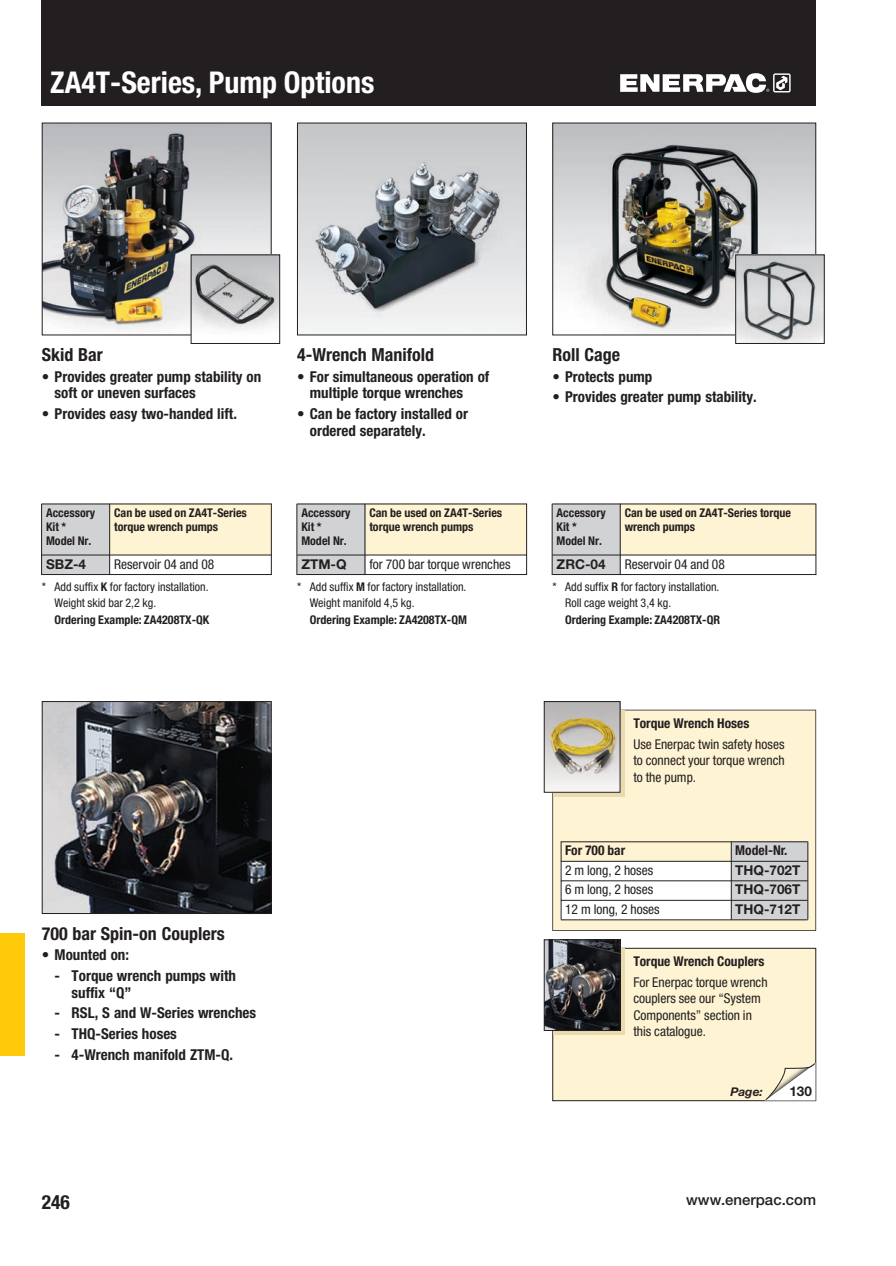
<style>
.page{position:relative;width:896px;height:1266px;background:#fff}
.page>*{position:absolute;margin:0;border:0;box-sizing:border-box;transform-origin:0 0}
.t1{font:700 condensed 30px "Helvetica Neue LTW1 G";color:#fff}
.t2{font:700 condensed 19.5px "Helvetica Neue LTW1 G";color:#231f20}
.t3{font:700 condensed 18px "Helvetica Neue LTW1 G";color:#231f20}
.t4{font:700 condensed 15px/16.5px "Helvetica Neue LTW1 G";color:#231f20}
.t5{font:500 15px "Helvetica Neue LTW1 G";color:#231f20}
.t6{font:condensed 13.5px/16.5px "Helvetica Neue LTW1 G";color:#231f20}
.t7{font:700 condensed 13.5px "Helvetica Neue LTW1 G";color:#231f20}
.t8{font:700 13.5px/19.5px "Helvetica Neue LTW1 G";color:#231f20;text-align:justify}
.t9{font:700 condensed 12px/14.4px "Helvetica Neue LTW1 G";color:#231f20}
.t10{font:condensed 12px/16.5px "Helvetica Neue LTW1 G";color:#231f20}
.t11{font:italic 700 12px "Helvetica Neue LTW1 G";color:#231f20}
.s1{font-weight:700}
</style>
<div class="page">
<div style="left:42px;top:0;width:774px;height:106px;background:#231f20"></div>
<svg style="left:620px;top:73px;width:170px;height:20px"></svg>
<div style="left:0;top:933px;width:25px;height:122px;background:#feca0a"></div>
<div style="left:42px;top:504px;width:230px;height:51px;background:#fef3d2"></div>
<img style="left:44px;top:125px;width:225px;height:208px">
<img style="left:299px;top:125px;width:226px;height:208px">
<div style="left:297px;top:123px;width:230px;height:212px;border:1px solid #231f20"></div>
<div style="left:42px;top:504px;width:68px;height:70px;background:#d1d2d4"></div>
<hr style="left:41px;top:504px;width:1px;height:71px;background:#231f20">
<hr style="left:109px;top:504px;width:1px;height:71px;background:#231f20">
<hr style="left:271px;top:504px;width:1px;height:71px;background:#231f20">
<hr style="left:42px;top:503px;width:229px;height:1px;background:#231f20">
<hr style="left:42px;top:554px;width:229px;height:1px;background:#231f20">
<hr style="left:42px;top:574px;width:229px;height:1px;background:#231f20">
<div style="left:297px;top:504px;width:230px;height:51px;background:#fef3d2"></div>
<div style="left:297px;top:504px;width:68px;height:70px;background:#d1d2d4"></div>
<hr style="left:296px;top:504px;width:1px;height:71px;background:#231f20">
<hr style="left:364px;top:504px;width:1px;height:71px;background:#231f20">
<hr style="left:526px;top:504px;width:1px;height:71px;background:#231f20">
<hr style="left:297px;top:554px;width:230px;height:1px;background:#231f20">
<hr style="left:297px;top:574px;width:230px;height:1px;background:#231f20">
<hr style="left:297px;top:503px;width:230px;height:1px;background:#231f20">
<img style="left:193px;top:256px;width:85px;height:77px">
<div style="left:191px;top:254px;width:89px;height:90px;border:1px solid #231f20"></div>
<div style="left:552px;top:504px;width:264px;height:51px;background:#fef3d2"></div>
<img style="left:554px;top:125px;width:260px;height:208px">
<div style="left:552px;top:123px;width:264px;height:212px;border:1px solid #231f20"></div>
<div style="left:552px;top:504px;width:68px;height:70px;background:#d1d2d4"></div>
<hr style="left:552px;top:504px;width:1px;height:71px;background:#231f20">
<hr style="left:620px;top:504px;width:1px;height:71px;background:#231f20">
<hr style="left:815px;top:504px;width:1px;height:71px;background:#231f20">
<hr style="left:552px;top:503px;width:264px;height:1px;background:#231f20">
<hr style="left:552px;top:554px;width:264px;height:1px;background:#231f20">
<hr style="left:552px;top:574px;width:264px;height:1px;background:#231f20">
<img style="left:737px;top:256px;width:85px;height:86px">
<div style="left:735px;top:254px;width:89px;height:90px;border:1px solid #231f20"></div>
<img style="left:44px;top:703px;width:225px;height:208px">
<div style="left:42px;top:701px;width:229px;height:212px;border:1px solid #231f20"></div>
<div style="left:552px;top:709px;width:264px;height:221px;background:#fef3d2"></div>
<svg style="left:553px;top:710px;width:71px;height:87px"></svg>
<img style="left:546px;top:703px;width:72px;height:87px">
<div style="left:544px;top:701px;width:76px;height:91px;border:1px solid #231f20"></div>
<div style="left:561px;top:861px;width:170px;height:58px;background:#fff"></div>
<div style="left:731px;top:841px;width:76px;height:78px;background:#d1d2d4"></div>
<hr style="left:561px;top:841px;width:246px;height:1px;background:#231f20">
<hr style="left:561px;top:861px;width:246px;height:1px;background:#231f20">
<hr style="left:561px;top:880px;width:246px;height:1px;background:#231f20">
<hr style="left:807px;top:841px;width:1px;height:78px;background:#231f20">
<hr style="left:731px;top:841px;width:1px;height:78px;background:#231f20">
<hr style="left:561px;top:841px;width:1px;height:78px;background:#231f20">
<hr style="left:561px;top:900px;width:246px;height:1px;background:#231f20">
<hr style="left:561px;top:919px;width:246px;height:1px;background:#231f20">
<div style="left:552px;top:948px;width:263px;height:152px;background:#fef3d2"></div>
<div style="left:552px;top:947px;width:264px;height:154px;border:1px solid #231f20"></div>
<svg style="left:553px;top:948px;width:71px;height:87px"></svg>
<img style="left:546px;top:941px;width:72px;height:87px">
<div style="left:544px;top:939px;width:76px;height:91px;border:1px solid #231f20"></div>
<svg style="left:761px;top:1059px;width:54px;height:41px"></svg>
<h1 class="t1" style="left:50px;top:64px;width:325px">ZA4T-Series, Pump Options</h1>
<p class="t3" style="left:42px;top:344px;width:63px">Skid Bar</p>
<p class="t4" style="left:55px;top:368px;width:208px;text-indent:-13px">• Provides greater pump stability on soft or uneven surfaces</p>
<p class="t4" style="left:42px;top:405px;width:197px">• Provides easy two-handed lift.</p>
<p class="t3" style="left:297px;top:344px;width:138px">4-Wrench Manifold</p>
<p class="t4" style="left:310px;top:368px;width:181px;text-indent:-13px">• For simultaneous operation of multiple torque wrenches</p>
<p class="t4" style="left:310px;top:405px;width:160px;text-indent:-13px">• Can be factory installed or ordered separately.</p>
<p class="t3" style="left:552px;top:344px;width:69px">Roll Cage</p>
<p class="t4" style="left:552px;top:368px;width:101px">• Protects pump</p>
<p class="t4" style="left:552px;top:389px;width:206px">• Provides greater pump stability.</p>
<p class="t9" style="left:301px;top:505px;width:51px">Accessory<br>Kit *<br>Model Nr.</p>
<p class="t9" style="left:369px;top:505px;width:134px">Can be used on ZA4T-Series torque wrench pumps</p>
<p class="t6" style="left:369px;top:556px;width:143px">for 700 bar torque wrenches</p>
<p class="t9" style="left:556px;top:505px;width:51px">Accessory<br>Kit *<br>Model Nr.</p>
<p class="t9" style="left:624px;top:505px;width:168px">Can be used on ZA4T-Series torque wrench pumps</p>
<p class="t10" style="left:565px;top:578px;width:156px;text-indent:-13px">* Add suffix <span class="s1">R</span> for factory installation.<br>Roll cage weight 3,4 kg.</p>
<p class="t9" style="left:565px;top:612px;width:156px">Ordering Example: ZA4208TX-QR</p>
<p class="t9" style="left:46px;top:505px;width:51px">Accessory<br>Kit *<br>Model Nr.</p>
<p class="t9" style="left:114px;top:505px;width:134px">Can be used on ZA4T-Series torque wrench pumps</p>
<p class="t10" style="left:55px;top:578px;width:156px;text-indent:-13px">* Add suffix <span class="s1">K</span> for factory installation.<br>Weight skid bar 2,2 kg.</p>
<p class="t9" style="left:55px;top:612px;width:156px">Ordering Example: ZA4208TX-QK</p>
<p class="t8" style="left:46px;top:554px;width:42px">SBZ-4</p>
<p class="t8" style="left:301px;top:554px;width:47px">ZTM-Q</p>
<p class="t8" style="left:556px;top:554px;width:51px">ZRC-04</p>
<p class="t6" style="left:114px;top:556px;width:102px">Reservoir 04 and 08</p>
<p class="t6" style="left:624px;top:556px;width:102px">Reservoir 04 and 08</p>
<p class="t10" style="left:310px;top:578px;width:158px;text-indent:-13px">* Add suffix <span class="s1">M</span> for factory installation.<br>Weight manifold 4,5 kg.</p>
<p class="t9" style="left:310px;top:612px;width:159px">Ordering Example: ZA4208TX-QM</p>
<p class="t7" style="left:633px;top:715px;width:118px">Torque Wrench Hoses</p>
<p class="t6" style="left:633px;top:735px;width:153px;text-align:justify">Use Enerpac twin safety hoses to connect your torque wrench to the pump.</p>
<p class="t3" style="left:42px;top:922px;width:184px">700 bar Spin-on Couplers</p>
<p class="t4" style="left:42px;top:946px;width:89px">• Mounted on:</p>
<p class="t4" style="left:72px;top:967px;width:166px;text-indent:-17px">- Torque wrench pumps with suffix “Q”</p>
<p class="t4" style="left:55px;top:1004px;width:203px">- RSL, S and W-Series wrenches</p>
<p class="t4" style="left:55px;top:1025px;width:124px">- THQ-Series hoses</p>
<p class="t4" style="left:55px;top:1046px;width:180px">- 4-Wrench manifold ZTM-Q.</p>
<p class="t7" style="left:565px;top:842px;width:62px">For 700 bar</p>
<p class="t6" style="left:565px;top:860px;width:96px;line-height:19.5px">2 m long, 2 hoses<br>6 m long, 2 hoses<br>12 m long, 2 hoses</p>
<p class="t7" style="left:735px;top:842px;width:54px">Model-Nr.</p>
<p class="t8" style="left:735px;top:860px;width:67px">THQ-702T THQ-706T THQ-712T</p>
<p class="t7" style="left:633px;top:953px;width:133px">Torque Wrench Couplers</p>
<p class="t6" style="left:633px;top:973px;width:136px">For Enerpac torque wrench couplers see our “System<br>Components” section in this catalogue.</p>
<p class="t11" style="left:730px;top:1084px;width:34px">Page:</p>
<p class="t8" style="left:789px;top:1081px;width:24px">130</p>
<h2 class="t2" style="left:42px;top:1189px;width:30px">246</h2>
<p class="t5" style="left:686px;top:1190px;width:131px">www.enerpac.com</p>
</div>
